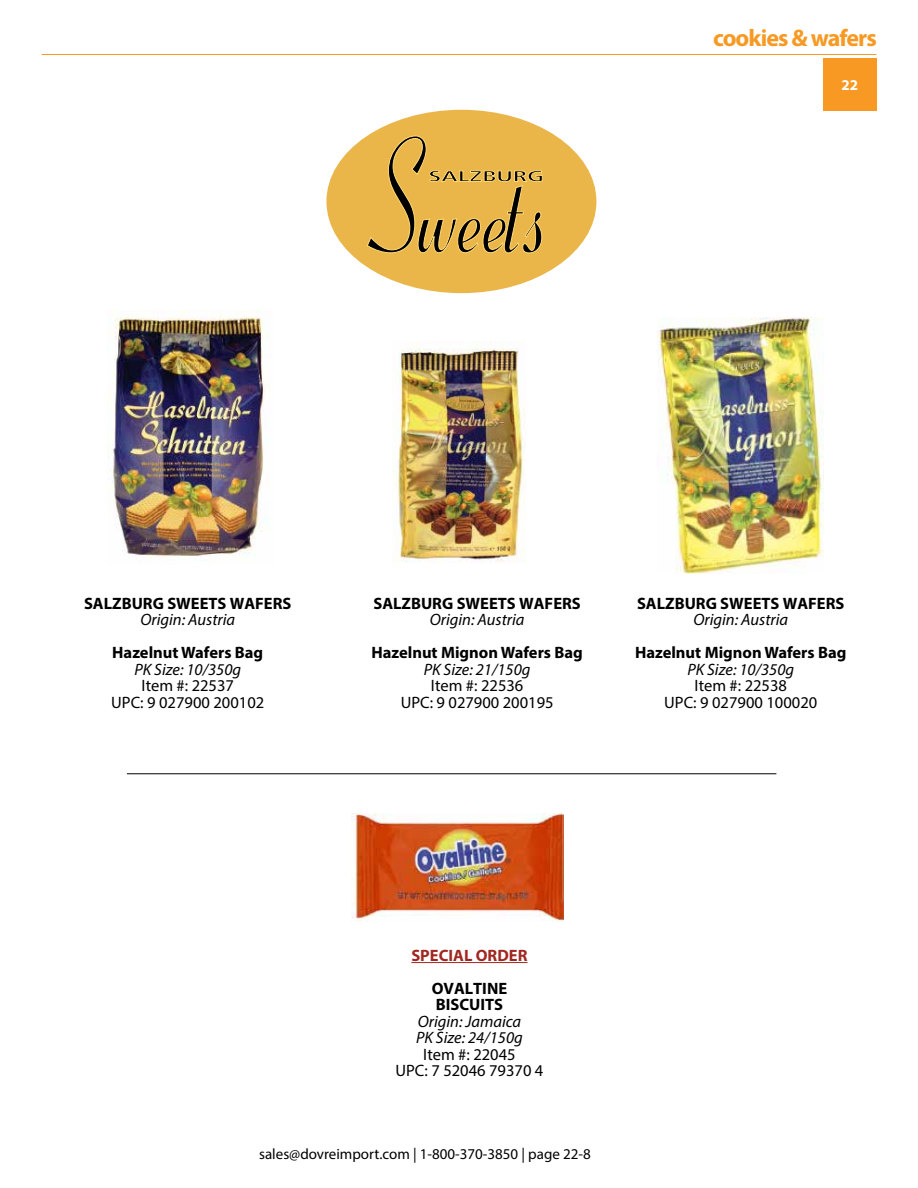
<style>
.page{position:relative;width:918px;height:1188px;background:#fff}
.page>*{position:absolute;margin:0;border:0;box-sizing:border-box;transform-origin:0 0}
.t1{font:700 24px "Myriad Pro";letter-spacing:-.04em;color:#f89923}
.t2{font:700 16.5px/16.5px "Myriad Pro";color:#000}
.t3{font:italic 16.5px/16.5px "Myriad Pro";color:#000}
.t4{font:16.5px/16.5px "Myriad Pro";color:#000;text-align:center}
.t5{font:700 16.5px "Myriad Pro";color:#a12721}
.t6{font:15px "Myriad Pro";color:#000}
.t7{font:700 15px "Myriad Pro";color:#fff}
</style>
<div class="page">
<hr style="left:42px;top:54px;width:834px;height:1px;background:#f89923">
<div style="left:823px;top:58px;width:54px;height:52px;background:#f89923"></div>
<img style="left:657px;top:318px;width:167px;height:255px">
<img style="left:392px;top:341px;width:133px;height:221px">
<img style="left:108px;top:310px;width:161px;height:248px">
<hr style="left:411px;top:962px;width:116px;height:1px;background:#a12721">
<img style="left:351px;top:813px;width:212px;height:108px">
<div style="left:326px;top:110px;width:270px;height:183px;background:#eab649;border-radius:50%"></div>
<svg style="left:366px;top:135px;width:177px;height:119px"></svg>
<hr style="left:127px;top:774px;width:649px;height:1px;background:#000">
<h1 class="t1" style="left:713px;top:22px;width:165px">cookies &amp; wafers</h1>
<p class="t7" style="left:841px;top:75px;width:18px">22</p>
<p class="t2" style="left:84px;top:594px;width:209px">SALZBURG SWEETS WAFERS</p>
<p class="t3" style="left:140px;top:611px;width:96px">Origin: Austria</p>
<p class="t2" style="left:112px;top:644px;width:153px">Hazelnut Wafers Bag</p>
<p class="t3" style="left:134px;top:660px;width:108px">PK Size: 10/350g</p>
<p class="t4" style="left:111px;top:677px;width:154px">Item #: 22537<br>UPC: 9 027900 200102</p>
<p class="t2" style="left:373px;top:594px;width:209px">SALZBURG SWEETS WAFERS</p>
<p class="t3" style="left:430px;top:611px;width:96px">Origin: Austria</p>
<p class="t2" style="left:371px;top:644px;width:213px">Hazelnut Mignon Wafers Bag</p>
<p class="t3" style="left:424px;top:660px;width:108px">PK Size: 21/150g</p>
<p class="t4" style="left:401px;top:677px;width:154px">Item #: 22536<br>UPC: 9 027900 200195</p>
<p class="t2" style="left:637px;top:594px;width:209px">SALZBURG SWEETS WAFERS</p>
<p class="t3" style="left:693px;top:611px;width:96px">Origin: Austria</p>
<p class="t2" style="left:635px;top:644px;width:213px">Hazelnut Mignon Wafers Bag</p>
<p class="t3" style="left:687px;top:660px;width:108px">PK Size: 10/350g</p>
<p class="t4" style="left:664px;top:677px;width:154px">Item #: 22538<br>UPC: 9 027900 100020</p>
<p class="t5" style="left:411px;top:945px;width:118px">SPECIAL ORDER</p>
<p class="t2" style="left:432px;top:980px;width:77px">OVALTINE<br>BISCUITS</p>
<p class="t3" style="left:416px;top:1013px;width:108px">Origin: Jamaica<br>PK Size: 24/150g</p>
<p class="t4" style="left:395px;top:1046px;width:150px">Item #: 22045<br>UPC: 7 52046 79370 4</p>
<p class="t6" style="left:259px;top:1144px;width:333px">sales@dovreimport.com | 1-800-370-3850 | page 22-8</p>
</div>
